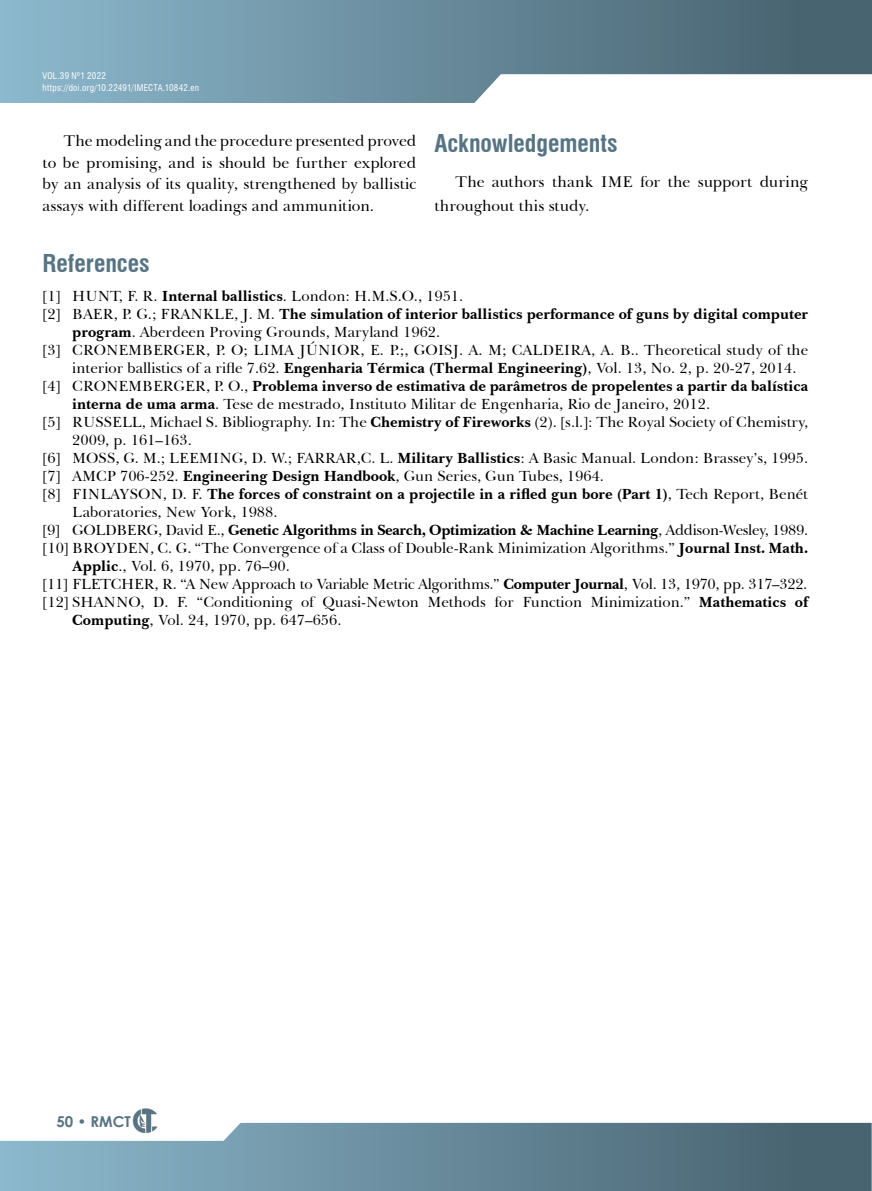
<style>
.page{position:relative;width:872px;height:1191px;background:#fff}
.page>*{position:absolute;margin:0;border:0;box-sizing:border-box;transform-origin:0 0}
.t1{font:700 condensed 24px "Swiss 721 BT";color:#567483}
.t2{font:15.75px/21.8px "Baskerville BT";letter-spacing:-.005em;color:#000;text-align:justify}
.t3{font:15px "Baskerville BT";color:#000}
.t4{font:700 15px "Baskerville BT";color:#000}
.t5{font:700 15px "Baskerville BT";letter-spacing:-.02em;color:#000}
.t6{font:15px "Baskerville BT";letter-spacing:-.02em;color:#000}
.t7{font:700 15px "Century Gothic";color:#567483}
.t8{font:condensed 9px/12px "Swiss 721 BT";letter-spacing:.03em;color:#fff}
.s1{font-weight:700}
.s2{font-weight:400}
</style>
<div class="page">
<div style="left:0;top:0;width:872px;height:102px;background:linear-gradient(to right,#8cb8cd,#445e6a)"></div>
<svg style="left:0;top:1122px;width:871px;height:69px;background:#678999"></svg>
<svg style="left:0;top:1122px;width:244px;height:18px"></svg>
<svg style="left:465px;top:74px;width:407px;height:29px"></svg>
<img style="left:132px;top:1108px;width:27px;height:25px">
<p class="t8" style="left:43px;top:70px;width:158px">VOL.39 Nº1 2022 https://doi.org/10.22491/IMECTA.10842.en</p>
<p class="t2" style="left:43px;top:129px;width:375px;text-indent:21px">The modeling and the procedure presented proved to be promising, and is should be further explored by an analysis of its quality, strengthened by ballistic assays with different loadings and ammunition.</p>
<h1 class="t1" style="left:434px;top:129px;width:185px">Acknowledgements</h1>
<p class="t2" style="left:434px;top:169px;width:375px;line-height:24.2px;text-indent:21px">The authors thank IME for the support during throughout this study.</p>
<h1 class="t1" style="left:43px;top:249px;width:109px">References</h1>
<p class="t3" style="left:43px;top:285px;width:422px">[1] HUNT, F. R. <span class="s1">Internal ballistics</span>. London: H.M.S.O., 1951.</p>
<p class="t4" style="left:43px;top:303px;width:767px"><span class="s2">[2] BAER, P. G.; FRANKLE, J. M.</span> The simulation of interior ballistics performance of guns by digital computer</p>
<p class="t3" style="left:72px;top:321px;width:369px"><span class="s1">program</span>. Aberdeen Proving Grounds, Maryland 1962.</p>
<p class="t3" style="left:43px;top:339px;width:767px">[3] CRONEMBERGER, P. O; LIMA JÚNIOR, E. P.;, GOISJ. A. M; CALDEIRA, A. B.. Theoretical study of the</p>
<p class="t3" style="left:72px;top:357px;width:725px">interior ballistics of a rifle 7.62. <span class="s1">Engenharia Térmica (Thermal Engineering)</span>, Vol. 13, No. 2, p. 20-27, 2014.</p>
<p class="t4" style="left:43px;top:375px;width:767px"><span class="s2">[4] CRONEMBERGER, P. O.,</span> Problema inverso de estimativa de parâmetros de propelentes a partir da balística</p>
<p class="t3" style="left:72px;top:393px;width:639px"><span class="s1">interna de uma arma</span>. Tese de mestrado, Instituto Militar de Engenharia, Rio de Janeiro, 2012.</p>
<p class="t3" style="left:43px;top:411px;width:767px">[5] RUSSELL, Michael S. Bibliography. In: The <span class="s1">Chemistry of Fireworks</span> (2). [s.l.]: The Royal Society of Chemistry,</p>
<p class="t3" style="left:72px;top:429px;width:121px">2009, p. 161–163.</p>
<p class="t3" style="left:43px;top:447px;width:767px">[6] MOSS, G. M.; LEEMING, D. W.; FARRAR,C. L. <span class="s1">Military Ballistics</span>: A Basic Manual. London: Brassey’s, 1995.</p>
<p class="t3" style="left:43px;top:465px;width:563px">[7] AMCP 706-252. <span class="s1">Engineering Design Handbook</span>, Gun Series, Gun Tubes, 1964.</p>
<p class="t4" style="left:43px;top:483px;width:767px"><span class="s2">[8] FINLAYSON, D. F.</span> The forces of constraint on a projectile in a rifled gun bore (Part 1)<span class="s2">, Tech Report, Benét</span></p>
<p class="t3" style="left:72px;top:501px;width:207px">Laboratories, New York, 1988.</p>
<p class="t5" style="left:43px;top:519px;width:767px"><span class="s2">[9] GOLDBERG, David E.,</span> Genetic Algorithms in Search, Optimization &amp; Machine Learning<span class="s2">, Addison-Wesley, 1989.</span></p>
<p class="t3" style="left:43px;top:537px;width:767px">[10] BROYDEN, C. G. “The Convergence of a Class of Double-Rank Minimization Algorithms.” <span class="s1">Journal Inst. Math.</span></p>
<p class="t3" style="left:72px;top:555px;width:219px"><span class="s1">Applic</span>., Vol. 6, 1970, pp. 76–90.</p>
<p class="t6" style="left:43px;top:573px;width:766px">[11] FLETCHER, R. “A New Approach to Variable Metric Algorithms.” <span class="s1">Computer Journal</span>, Vol. 13, 1970, pp. 317–322.</p>
<p class="t3" style="left:43px;top:591px;width:767px">[12] SHANNO, D. F. “Conditioning of Quasi-Newton Methods for Function Minimization.” <span class="s1">Mathematics of</span></p>
<p class="t3" style="left:72px;top:609px;width:271px"><span class="s1">Computing</span>, Vol. 24, 1970, pp. 647–656.</p>
<p class="t7" style="left:56px;top:1110px;width:76px">50 • RMCT</p>
</div>
